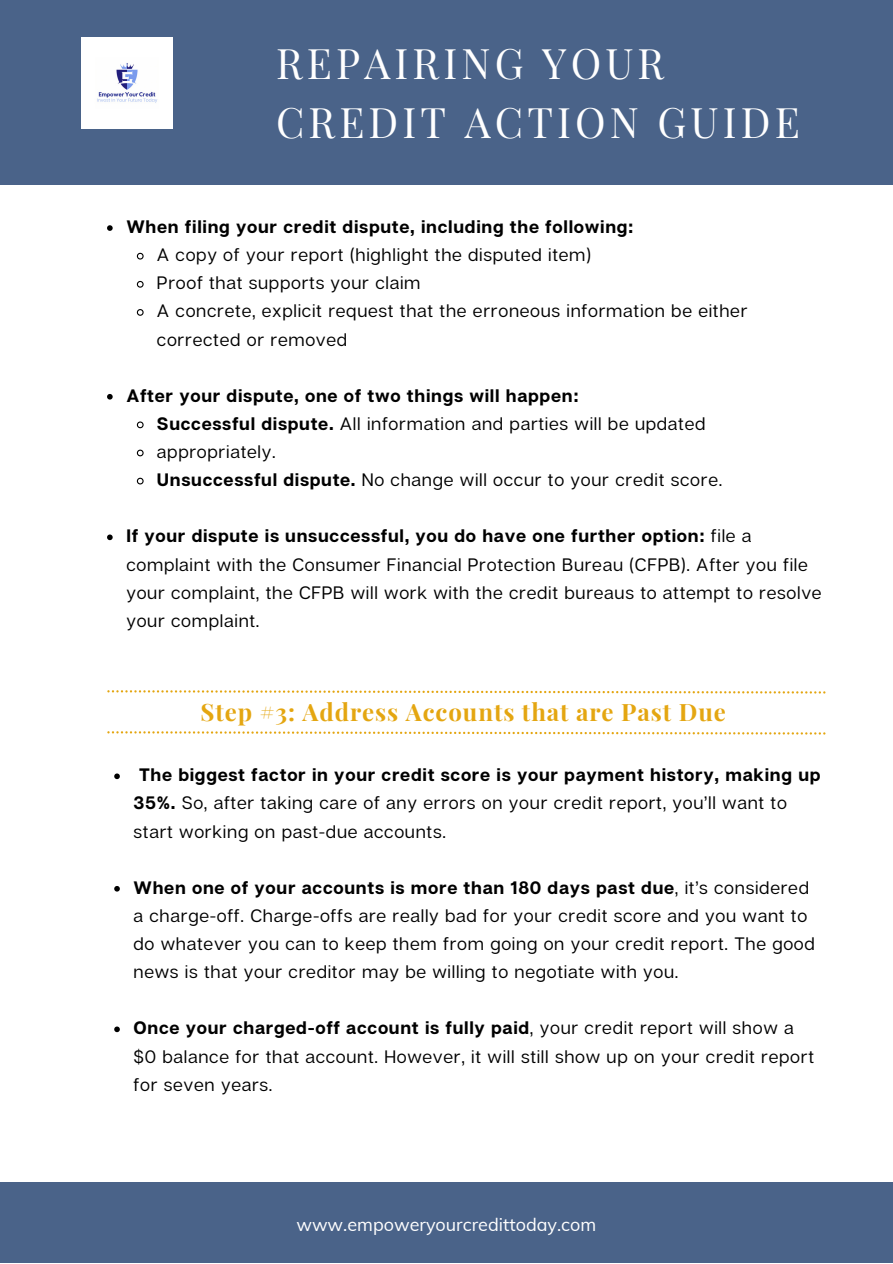
<style>
.page{position:relative;width:893px;height:1264px;background:#fff}
.page>*{position:absolute;margin:0;border:0;box-sizing:border-box;transform-origin:0 0}
.t1{font:41.25px/59.6px "Playfair Display";letter-spacing:.1em;color:#fff}
.t2{font:700 24px "Playfair Display";letter-spacing:.04em;color:#e4a611}
.t3{font:18px/28px "Articulat CF";letter-spacing:.04em;color:#000}
.t4{font:700 18px "Articulat CF";letter-spacing:.04em;color:#000}
.t5{font:18px "Muli";color:#fff}
.s1{font-weight:700}
</style>
<div class="page">
<div style="left:0;top:0;width:892px;height:184px;background:#4a6389"></div>
<div style="left:0;top:1182px;width:892px;height:80px;background:#4a6389"></div>
<svg style="left:107px;top:690px;width:718px;height:3px"></svg>
<svg style="left:107px;top:731px;width:718px;height:3px"></svg>
<img style="left:81px;top:38px;width:91px;height:91px">
<svg style="left:107px;top:225px;width:6px;height:6px"></svg>
<svg style="left:136px;top:252px;width:8px;height:8px"></svg>
<svg style="left:136px;top:280px;width:8px;height:8px"></svg>
<svg style="left:136px;top:309px;width:8px;height:7px"></svg>
<svg style="left:107px;top:394px;width:6px;height:5px"></svg>
<svg style="left:136px;top:421px;width:8px;height:8px"></svg>
<svg style="left:136px;top:449px;width:8px;height:8px"></svg>
<svg style="left:136px;top:477px;width:8px;height:8px"></svg>
<svg style="left:107px;top:534px;width:6px;height:6px"></svg>
<svg style="left:114px;top:773px;width:6px;height:6px"></svg>
<svg style="left:114px;top:886px;width:6px;height:5px"></svg>
<svg style="left:114px;top:1026px;width:6px;height:6px"></svg>
<p class="t1" style="left:276px;top:32px;width:525px">REPAIRING YOUR<br>CREDIT ACTION GUIDE</p>
<p class="t4" style="left:126px;top:215px;width:508px">When filing your credit dispute, including the following:</p>
<p class="t3" style="left:157px;top:240px;width:435px">A copy of your report (highlight the disputed item)</p>
<p class="t3" style="left:157px;top:268px;width:265px">Proof that supports your claim</p>
<p class="t3" style="left:157px;top:296px;width:592px">A concrete, explicit request that the erroneous information be either corrected or removed</p>
<p class="t4" style="left:126px;top:384px;width:454px">After your dispute, one of two things will happen:</p>
<p class="t3" style="left:157px;top:409px;width:550px"><span class="s1">Successful dispute.</span> All information and parties will be updated</p>
<p class="t3" style="left:157px;top:437px;width:120px">appropriately.</p>
<p class="t3" style="left:157px;top:465px;width:566px"><span class="s1">Unsuccessful dispute.</span> No change will occur to your credit score.</p>
<p class="t3" style="left:126px;top:521px;width:696px"><span class="s1">If your dispute is unsuccessful, you do have one further option:</span> file a complaint with the Consumer Financial Protection Bureau (CFPB). After you file your complaint, the CFPB will work with the credit bureaus to attempt to resolve your complaint.</p>
<p class="t2" style="left:200px;top:694px;width:527px">Step #3: Address Accounts that are Past Due</p>
<p class="t3" style="left:133px;top:760px;width:688px;text-indent:5px"><span class="s1">The biggest factor in your credit score is your payment history, making up<br>35%.</span> So, after taking care of any errors on your credit report, you’ll want to start working on past-due accounts.</p>
<p class="t3" style="left:133px;top:873px;width:682px"><span class="s1">When one of your accounts is more than 180 days past due</span>, it’s considered a charge-off. Charge-offs are really bad for your credit score and you want to do whatever you can to keep them from going on your credit report. The good news is that your creditor may be willing to negotiate with you.</p>
<p class="t3" style="left:133px;top:1013px;width:682px"><span class="s1">Once your charged-off account is fully paid</span>, your credit report will show a $0 balance for that account. However, it will still show up on your credit report for seven years.</p>
<p class="t5" style="left:296px;top:1212px;width:301px">www.empoweryourcredittoday.com</p>
</div>
